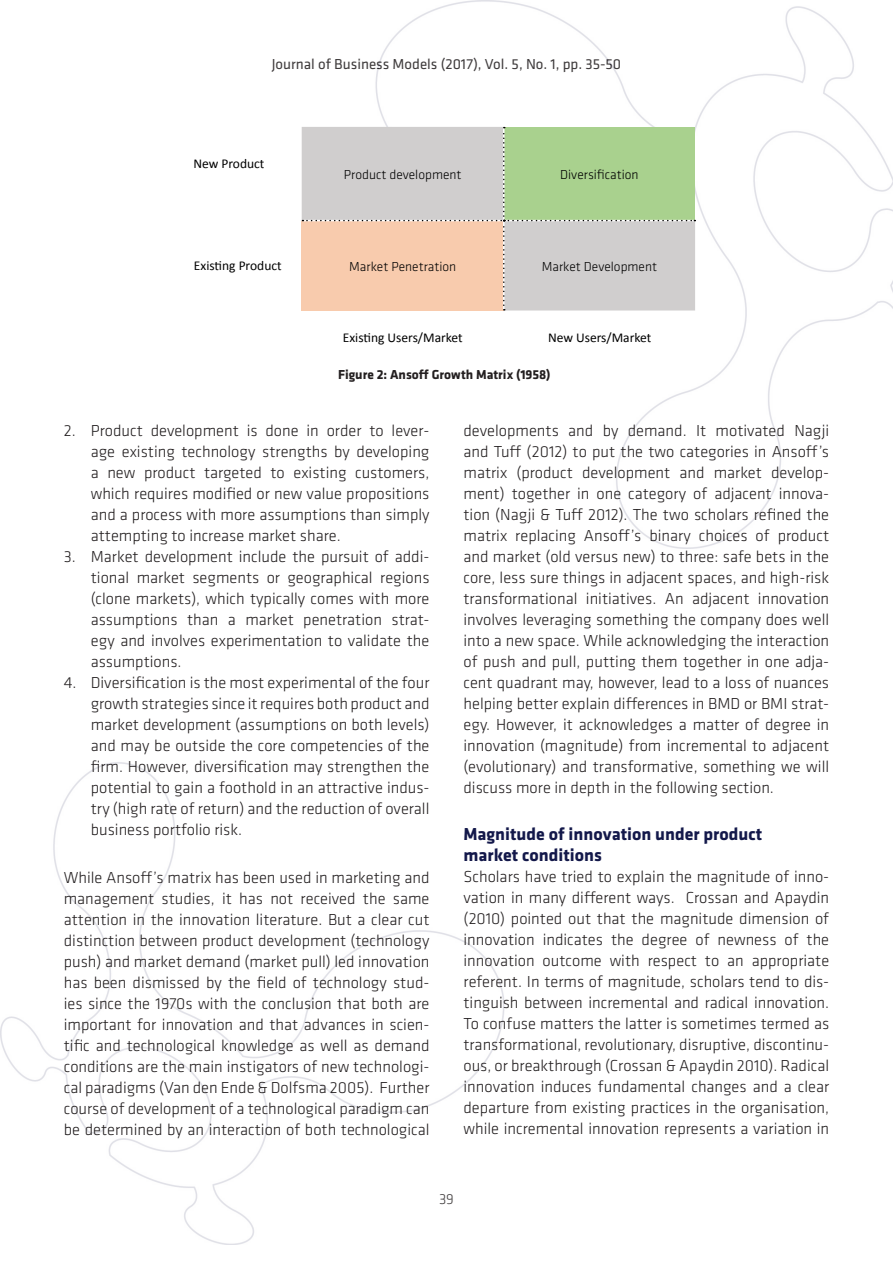
<style>
.page{position:relative;width:893px;height:1263px;background:#fff}
.page>*{position:absolute;margin:0;border:0;box-sizing:border-box;transform-origin:0 0}
.Subheadline{font:700 18px/21.6px "Klavika";color:#13184a}
.Brødtekst{font:300 16.5px/21px "Klavika";color:#231f20;text-align:justify}
.t1{font:15px "Klavika";color:#231f20}
.t2{font:300 15px "Klavika";color:#231f20}
.t3{font:300 13.5px "Klavika";color:#000}
.Normal__Web{font:13.5px "Calibri";color:#000}
.Figure_text{font:700 13.5px "Klavika";color:#231f20}
</style>
<div class="page">
<img style="left:0;top:0;width:893px;height:1244px">
<svg style="left:302px;top:127px;width:393px;height:183px"></svg>
<p class="t1" style="left:272px;top:56px;width:351px">Journal of Business Models (2017), Vol. 5, No. 1, pp. 35-50</p>
<p class="Normal__Web" style="left:193px;top:155px;width:73px">New Product</p>
<p class="t3" style="left:344px;top:167px;width:119px">Product development</p>
<p class="t3" style="left:560px;top:167px;width:80px">Diversification</p>
<p class="Normal__Web" style="left:194px;top:257px;width:89px">Existing Product</p>
<p class="t3" style="left:349px;top:259px;width:109px">Market Penetration</p>
<p class="t3" style="left:542px;top:259px;width:117px">Market Development</p>
<p class="Normal__Web" style="left:343px;top:329px;width:121px">Existing Users/Market</p>
<p class="Normal__Web" style="left:548px;top:329px;width:105px">New Users/Market</p>
<p class="Figure_text" style="left:338px;top:367px;width:214px">Figure 2: Ansoff Growth Matrix (1958)</p>
<p class="Brødtekst" style="left:91px;top:420px;width:340px;text-indent:-27px">2. Product development is done in order to lever&shy;age existing technology strengths by developing a new product targeted to existing customers, which requires modified or new value propositions and a process with more assumptions than simply attempting to increase market share.</p>
<p class="Brødtekst" style="left:91px;top:546px;width:340px;text-indent:-27px">3. Market development include the pursuit of addi&shy;tional market segments or geographical regions (clone markets), which typically comes with more assumptions than a market penetration strat&shy;egy and involves experimentation to validate the assumptions.</p>
<p class="Brødtekst" style="left:91px;top:672px;width:340px;text-indent:-27px">4. Diversification is the most experimental of the four growth strategies since it requires both product and market development (assumptions on both levels) and may be outside the core competencies of the firm. However, diversification may strengthen the potential to gain a foothold in an attractive indus&shy;try (high rate of return) and the reduction of overall business portfolio risk.</p>
<p class="Brødtekst" style="left:64px;top:867px;width:367px">While Ansoff’s matrix has been used in marketing and management studies, it has not received the same attention in the innovation literature. But a clear cut distinction between product development (technology push) and market demand (market pull) led innovation has been dismissed by the field of technology stud&shy;ies since the 1970s with the conclusion that both are important for innovation and that advances in scien&shy;tific and technological knowledge as well as demand conditions are the main instigators of new technologi&shy;cal paradigms (Van den Ende &amp; Dolfsma 2005). Further course of development of a technological paradigm can be determined by an interaction of both technological</p>
<p class="Brødtekst" style="left:463px;top:420px;width:367px">developments and by demand. It motivated Nagji and Tuff (2012) to put the two categories in Ansoff’s matrix (product development and market develop&shy;ment) together in one category of adjacent innova&shy;tion (Nagji &amp; Tuff 2012). The two scholars refined the matrix replacing Ansoff’s binary choices of product and market (old versus new) to three: safe bets in the core, less sure things in adjacent spaces, and high-risk transformational initiatives. An adjacent innovation involves leveraging something the company does well into a new space. While acknowledging the interaction of push and pull, putting them together in one adja&shy;cent quadrant may, however, lead to a loss of nuances helping better explain differences in BMD or BMI strat&shy;egy. However, it acknowledges a matter of degree in innovation (magnitude) from incremental to adjacent (evolutionary) and transformative, something we will discuss more in depth in the following section.</p>
<p class="Subheadline" style="left:463px;top:823px;width:300px">Magnitude of innovation under product market conditions</p>
<p class="Brødtekst" style="left:463px;top:867px;width:367px">Scholars have tried to explain the magnitude of inno&shy;vation in many different ways. Crossan and Apaydin (2010) pointed out that the magnitude dimension of innovation indicates the degree of newness of the innovation outcome with respect to an appropriate referent. In terms of magnitude, scholars tend to dis&shy;tinguish between incremental and radical innovation.<br>To confuse matters the latter is sometimes termed as transformational, revolutionary, disruptive, discontinu&shy;ous, or breakthrough (Crossan &amp; Apaydin 2010). Radical innovation induces fundamental changes and a clear departure from existing practices in the organisation, while incremental innovation represents a variation in</p>
<p class="t2" style="left:439px;top:1191px;width:16px">39</p>
</div>
